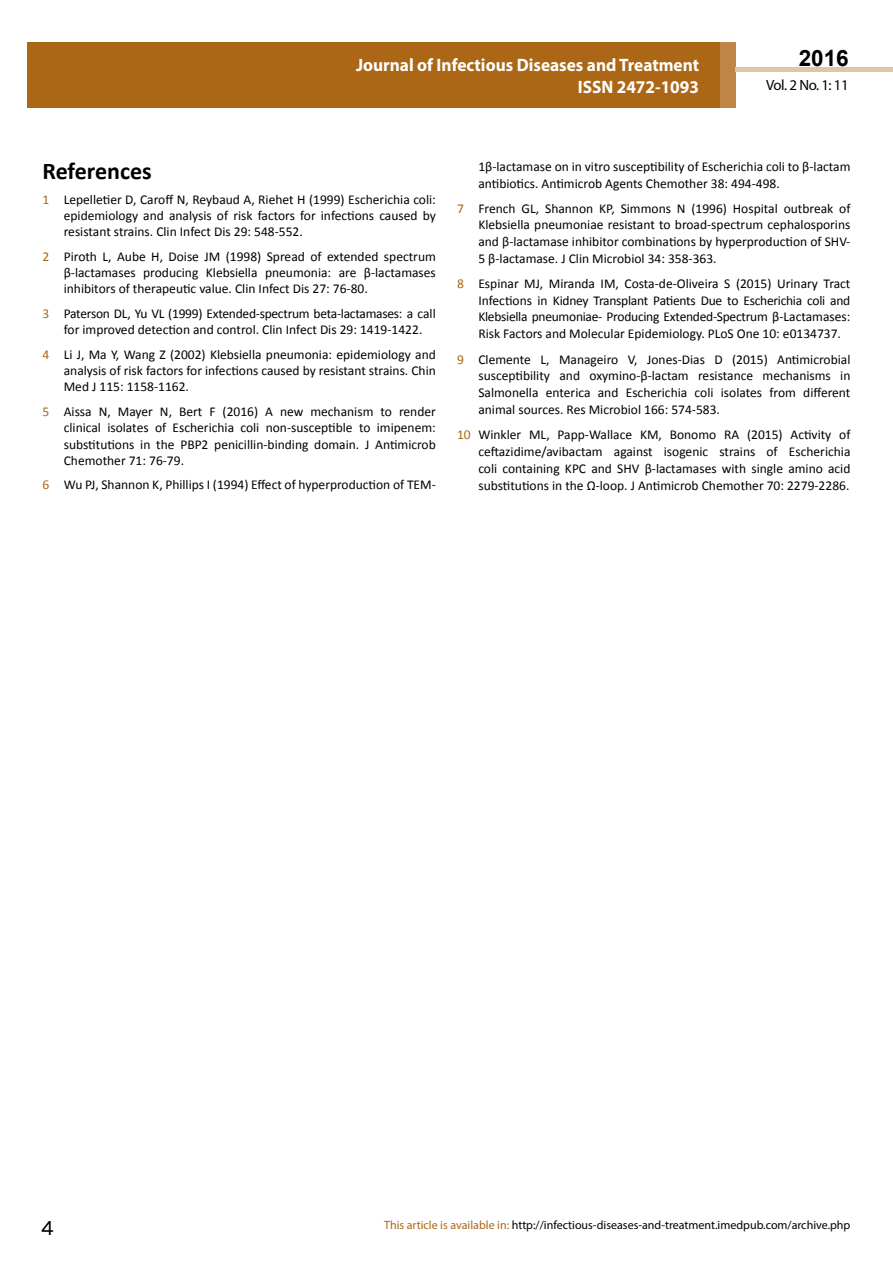
<style>
.page{position:relative;width:893px;height:1263px;background:#fff}
.page>*{position:absolute;margin:0;border:0;box-sizing:border-box;transform-origin:0 0}
.t1{font:25.5px "Tunga";color:#000}
.t2{font:700 24px "Calibri";color:#000}
.t3{font:700 22.5px "Arial";color:#000}
.t4{font:700 18px/21.6px "Myriad Pro";color:#fff;text-align:right;scale:.96 1}
.t5{font:14.85px "Myriad Pro";letter-spacing:-.03em;color:#000}
.t6{font:13.5px/16.2px "Calibri";color:#000;text-align:justify}
.t7{font:12px "Myriad Pro";color:#000}
.s1{color:#ab6715}
</style>
<div class="page">
<div style="left:27px;top:42px;width:694px;height:66px;background:#ab6715"></div>
<div style="left:720px;top:42px;width:16px;height:66px;background:#be8545"></div>
<hr style="left:736px;top:68px;width:157px;height:4px;background:#e2c5a5">
<h3 class="t4" style="left:356px;top:54px;width:359px">Journal of Infectious Diseases and Treatment<br>ISSN 2472-1093</h3>
<h3 class="t3" style="left:799px;top:43px;width:52px">2016</h3>
<p class="t5" style="left:766px;top:76px;width:84px">Vol. 2 No. 1: 11</p>
<h2 class="t2" style="left:43px;top:156px;width:111px">References</h2>
<p class="t6" style="left:64px;top:191px;width:374px;text-indent:-21px"><span class="s1">1</span> Lepelletier D, Caroff N, Reybaud A, Riehet H (1999) Escherichia coli: epidemiology and analysis of risk factors for infections caused by resistant strains. Clin Infect Dis 29: 548-552.</p>
<p class="t6" style="left:64px;top:248px;width:374px;text-indent:-21px"><span class="s1">2</span> Piroth L, Aube H, Doise JM (1998) Spread of extended spectrum β-lactamases producing Klebsiella pneumonia: are β-lactamases inhibitors of therapeutic value. Clin Infect Dis 27: 76-80.</p>
<p class="t6" style="left:43px;top:306px;width:395px;text-align:center"><span class="s1">3</span> Paterson DL, Yu VL (1999) Extended-spectrum beta-lactamases: a call for improved detection and control. Clin Infect Dis 29: 1419-1422.</p>
<p class="t6" style="left:64px;top:346px;width:374px;text-indent:-21px"><span class="s1">4</span> Li J, Ma Y, Wang Z (2002) Klebsiella pneumonia: epidemiology and analysis of risk factors for infections caused by resistant strains. Chin Med J 115: 1158-1162.</p>
<p class="t6" style="left:64px;top:404px;width:374px;text-indent:-21px"><span class="s1">5</span> Aissa N, Mayer N, Bert F (2016) A new mechanism to render clinical isolates of Escherichia coli non-susceptible to imipenem: substitutions in the PBP2 penicillin-binding domain. J Antimicrob Chemother 71: 76-79.</p>
<p class="t6" style="left:43px;top:477px;width:395px"><span class="s1">6</span> Wu PJ, Shannon K, Phillips I (1994) Effect of hyperproduction of TEM-</p>
<p class="t6" style="left:478px;top:159px;width:374px">1β-lactamase on in vitro susceptibility of Escherichia coli to β-lactam antibiotics. Antimicrob Agents Chemother 38: 494-498.</p>
<p class="t6" style="left:478px;top:200px;width:374px;line-height:16.6px;text-indent:-21px"><span class="s1">7</span> French GL, Shannon KP, Simmons N (1996) Hospital outbreak of Klebsiella pneumoniae resistant to broad-spectrum cephalosporins and β-lactamase inhibitor combinations by hyperproduction of SHV-5 β-lactamase. J Clin Microbiol 34: 358-363.</p>
<p class="t6" style="left:478px;top:275px;width:374px;line-height:16.8px;text-indent:-21px"><span class="s1">8</span> Espinar MJ, Miranda IM, Costa-de-Oliveira S (2015) Urinary Tract Infections in Kidney Transplant Patients Due to Escherichia coli and Klebsiella pneumoniae- Producing Extended-Spectrum β-Lactamases:<br>Risk Factors and Molecular Epidemiology. PLoS One 10: e0134737.</p>
<p class="t6" style="left:478px;top:351px;width:374px;line-height:16.8px;text-indent:-21px"><span class="s1">9</span> Clemente L, Manageiro V, Jones-Dias D (2015) Antimicrobial susceptibility and oxymino-β-lactam resistance mechanisms in Salmonella enterica and Escherichia coli isolates from different animal sources. Res Microbiol 166: 574-583.</p>
<p class="t6" style="left:478px;top:426px;width:374px;line-height:16.8px;text-indent:-21px"><span class="s1">10</span> Winkler ML, Papp-Wallace KM, Bonomo RA (2015) Activity of ceftazidime/avibactam against isogenic strains of Escherichia coli containing KPC and SHV β-lactamases with single amino acid substitutions in the Ω-loop. J Antimicrob Chemother 70: 2279-2286.</p>
<h1 class="t1" style="left:41px;top:1211px;width:15px">4</h1>
<p class="t7" style="left:384px;top:1218px;width:468px"><span class="s1">This article is available in:</span> http://infectious-diseases-and-treatment.imedpub.com/archive.php</p>
</div>
